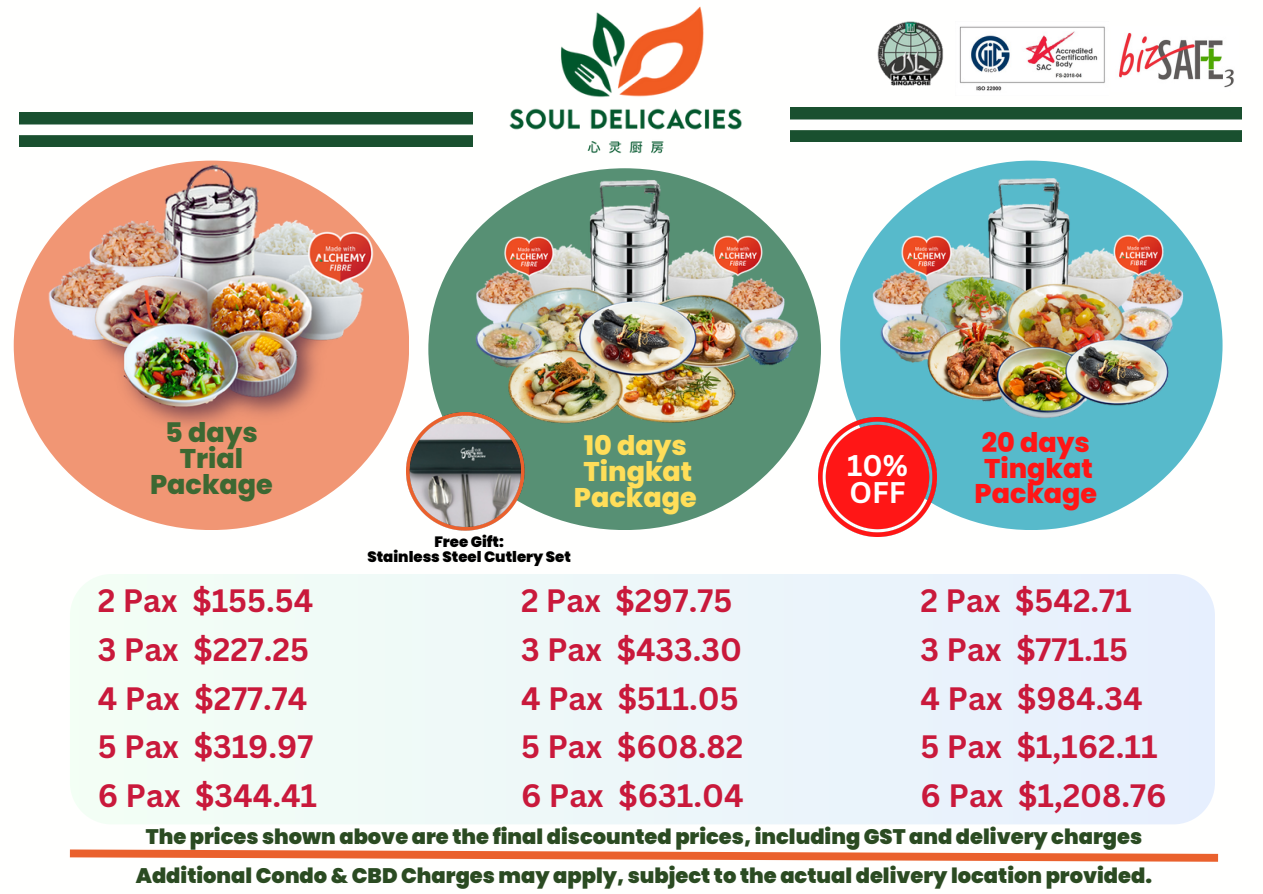
<style>
.page{position:relative;width:1263px;height:894px;background:#fff}
.page>*{position:absolute;margin:0;border:0;box-sizing:border-box;transform-origin:0 0}
.t1{font:700 31.5px/48.8px "Canva Sans";color:#c9193b}
.t2{font:700 29.1px/26.7px "Canva Sans";color:#fff}
.t3{font:800 27px/25.8px "Poppins";color:#ff1616;text-align:center}
.t4{font:800 27px/25.8px "Poppins";color:#ffde59;text-align:center}
.t5{font:800 27px/25.8px "Poppins";color:#3d6832;text-align:center}
.t6{font:900 21px/39.6px "Poppins";color:#2b4b22;text-align:center}
.t7{font:900 15px/14.7px "Poppins";color:#000;text-align:center}
</style>
<div class="page">
<div style="left:428px;top:168px;width:393px;height:362px;background:#579074;border-radius:50%"></div>
<div style="left:14px;top:160px;width:395px;height:370px;background:#f19674;border-radius:50%"></div>
<img style="left:13px;top:162px;width:374px;height:285px">
<div style="left:840px;top:160px;width:382px;height:370px;background:#57bacb;border-radius:50%"></div>
<svg style="left:69px;top:849px;width:1150px;height:13px"></svg>
<img style="left:19px;top:112px;width:442px;height:34px">
<img style="left:791px;top:107px;width:451px;height:34px">
<img style="left:445px;top:246px;width:373px;height:212px">
<img style="left:840px;top:171px;width:375px;height:267px">
<div style="left:70px;top:574px;width:1145px;height:250px;background:#edf7f9"></div>
<img style="left:407px;top:412px;width:118px;height:118px">
<img style="left:818px;top:417px;width:118px;height:119px">
<img style="left:461px;top:6px;width:330px;height:240px">
<img style="left:877px;top:21px;width:67px;height:65px">
<img style="left:959px;top:26px;width:146px;height:65px">
<img style="left:1119px;top:32px;width:115px;height:56px">
<p class="t5" style="left:150px;top:419px;width:124px">5 days<br>Trial<br>Package</p>
<p class="t4" style="left:574px;top:433px;width:124px">10 days<br>Tingkat<br>Package</p>
<p class="t7" style="left:367px;top:534px;width:205px">Free Gift:<br>Stainless Steel Cutlery Set</p>
<p class="t2" style="left:847px;top:451px;width:62px">10%<br>OFF</p>
<p class="t3" style="left:974px;top:429px;width:124px">20 days<br>Tingkat<br>Package</p>
<p class="t1" style="left:98px;top:575px;width:221px">2 Pax $155.54<br>3 Pax $227.25<br>4 Pax $277.74<br>5 Pax $319.97<br>6 Pax $344.41</p>
<p class="t1" style="left:521px;top:575px;width:224px">2 Pax $297.75<br>3 Pax $433.30<br>4 Pax $511.05<br>5 Pax $608.82<br>6 Pax $631.04</p>
<p class="t1" style="left:921px;top:575px;width:247px">2 Pax $542.71<br>3 Pax $771.15<br>4 Pax $984.34<br>5 Pax $1,162.11<br>6 Pax $1,208.76</p>
<p class="t6" style="left:136px;top:816px;width:1018px">The prices shown above are the final discounted prices, including GST and delivery charges<br>Additional Condo &amp; CBD Charges may apply, subject to the actual delivery location provided.</p>
</div>
